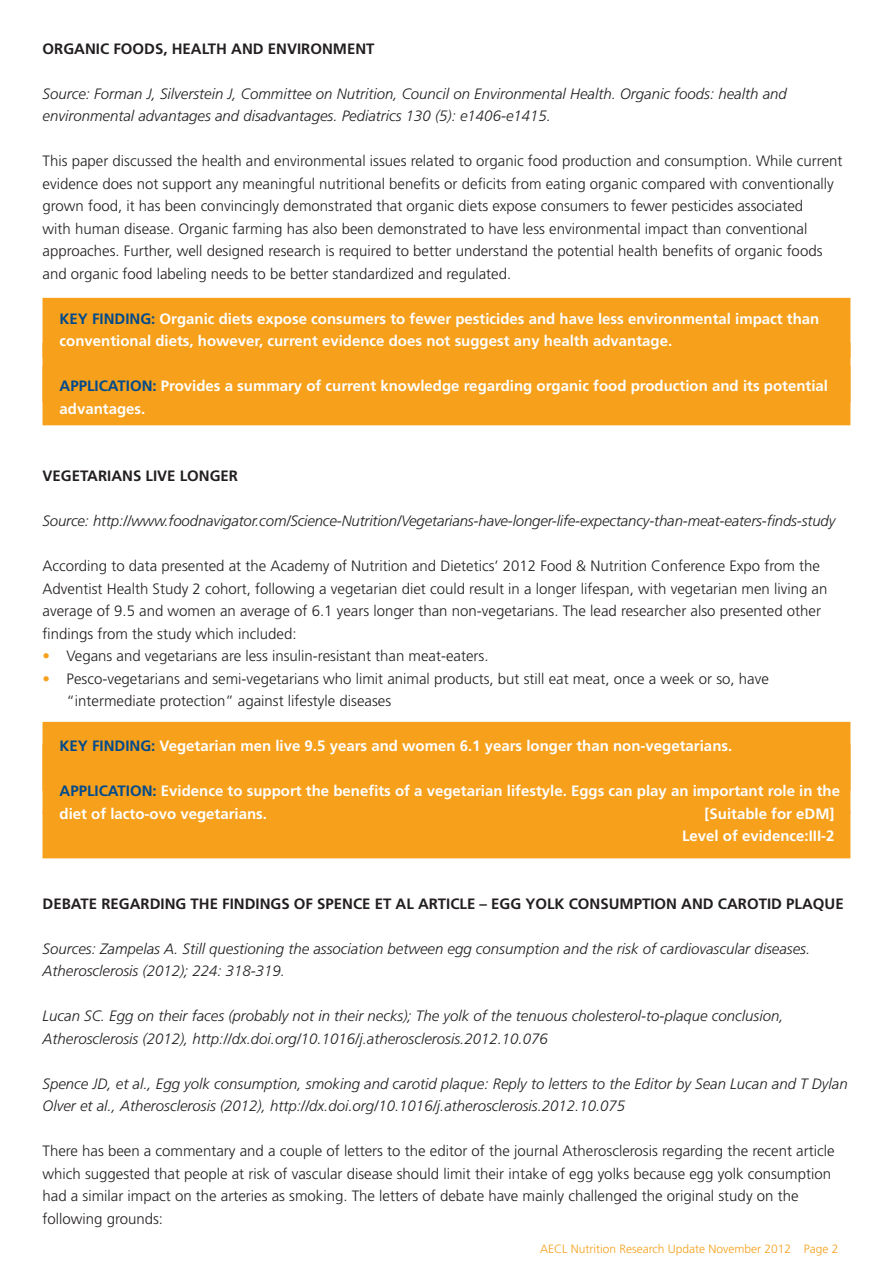
<style>
.page{position:relative;width:893px;height:1263px;background:#fff}
.page>*{position:absolute;margin:0;border:0;box-sizing:border-box;transform-origin:0 0}
.t1{font:300 15px/22.5px "Frutiger";color:#231f20}
.t2{font:italic 300 15px/22.5px "Frutiger";color:#231f20}
.t3{font:700 15px/22.5px "Frutiger";color:#fff}
.t4{font:700 15px "Frutiger";color:#231f20}
.t5{font:300 12px "Frutiger";color:#f6a01b}
.s1{color:#004a8d}
.s2{color:#f6a01b}
</style>
<div class="page">
<div style="left:43px;top:298px;width:807px;height:60px;background:#f6a01b"></div>
<div style="left:43px;top:343px;width:807px;height:60px;background:#f6a01b"></div>
<div style="left:43px;top:365px;width:807px;height:60px;background:#f6a01b"></div>
<div style="left:43px;top:722px;width:807px;height:46px;background:#f6a01b"></div>
<div style="left:43px;top:767px;width:807px;height:46px;background:#f6a01b"></div>
<div style="left:43px;top:812px;width:807px;height:46px;background:#f6a01b"></div>
<p class="t4" style="left:43px;top:40px;width:333px">ORGANIC FOODS, HEALTH AND ENVIRONMENT</p>
<p class="t2" style="left:43px;top:83px;width:746px">Source: Forman J, Silverstein J, Committee on Nutrition, Council on Environmental Health. Organic foods: health and environmental advantages and disadvantages. Pediatrics 130 (5): e1406-e1415.</p>
<p class="t1" style="left:43px;top:150px;width:801px">This paper discussed the health and environmental issues related to organic food production and consumption. While current evidence does not support any meaningful nutritional benefits or deficits from eating organic compared with conventionally grown food, it has been convincingly demonstrated that organic diets expose consumers to fewer pesticides associated<br>with human disease. Organic farming has also been demonstrated to have less environmental impact than conventional approaches. Further, well designed research is required to better understand the potential health benefits of organic foods and organic food labeling needs to be better standardized and regulated.</p>
<p class="t3" style="left:60px;top:307px;width:761px"><span class="s1">KEY FINDING:</span> Organic diets expose consumers to fewer pesticides and have less environmental impact than conventional diets, however, current evidence does not suggest any health advantage.</p>
<p class="t3" style="left:60px;top:375px;width:770px"><span class="s1">APPLICATION:</span> Provides a summary of current knowledge regarding organic food production and its potential advantages.</p>
<p class="t4" style="left:43px;top:467px;width:197px">VEGETARIANS LIVE LONGER</p>
<p class="t2" style="left:43px;top:510px;width:794px">Source: http://www.foodnavigator.com/Science-Nutrition/Vegetarians-have-longer-life-expectancy-than-meat-eaters-finds-study</p>
<p class="t1" style="left:43px;top:555px;width:786px">According to data presented at the Academy of Nutrition and Dietetics’ 2012 Food &amp; Nutrition Conference Expo from the Adventist Health Study 2 cohort, following a vegetarian diet could result in a longer lifespan, with vegetarian men living an average of 9.5 and women an average of 6.1 years longer than non-vegetarians. The lead researcher also presented other findings from the study which included:</p>
<p class="t1" style="left:43px;top:645px;width:447px"><span class="s2">•</span> Vegans and vegetarians are less insulin-resistant than meat-eaters.</p>
<p class="t1" style="left:67px;top:668px;width:704px;text-indent:-24px"><span class="s2">•</span> Pesco-vegetarians and semi-vegetarians who limit animal products, but still eat meat, once a week or so, have “intermediate protection” against lifestyle diseases</p>
<p class="t3" style="left:60px;top:735px;width:674px"><span class="s1">KEY FINDING:</span> Vegetarian men live 9.5 years and women 6.1 years longer than non-vegetarians.</p>
<p class="t3" style="left:60px;top:780px;width:782px"><span class="s1">APPLICATION:</span> Evidence to support the benefits of a vegetarian lifestyle. Eggs can play an important role in the diet of lacto-ovo vegetarians.</p>
<p class="t3" style="left:704px;top:802px;width:132px">[Suitable for eDM]</p>
<p class="t3" style="left:682px;top:825px;width:154px">Level of evidence:III-2</p>
<p class="t4" style="left:43px;top:895px;width:803px">DEBATE REGARDING THE FINDINGS OF SPENCE ET AL ARTICLE – EGG YOLK CONSUMPTION AND CAROTID PLAQUE</p>
<p class="t2" style="left:43px;top:938px;width:769px">Sources: Zampelas A. Still questioning the association between egg consumption and the risk of cardiovascular diseases.<br>Atherosclerosis (2012); 224: 318-319.</p>
<p class="t2" style="left:43px;top:1005px;width:742px">Lucan SC. Egg on their faces (probably not in their necks); The yolk of the tenuous cholesterol-to-plaque conclusion,<br>Atherosclerosis (2012), http://dx.doi.org/10.1016/j.atherosclerosis.2012.10.076</p>
<p class="t2" style="left:43px;top:1073px;width:807px">Spence JD, et al., Egg yolk consumption, smoking and carotid plaque: Reply to letters to the Editor by Sean Lucan and T Dylan<br>Olver et al., Atherosclerosis (2012), http://dx.doi.org/10.1016/j.atherosclerosis.2012.10.075</p>
<p class="t1" style="left:43px;top:1140px;width:794px">There has been a commentary and a couple of letters to the editor of the journal Atherosclerosis regarding the recent article which suggested that people at risk of vascular disease should limit their intake of egg yolks because egg yolk consumption had a similar impact on the arteries as smoking. The letters of debate have mainly challenged the original study on the following grounds:</p>
<p class="t5" style="left:540px;top:1242px;width:300px">AECL Nutrition Research Update November 2012 Page 2</p>
</div>
